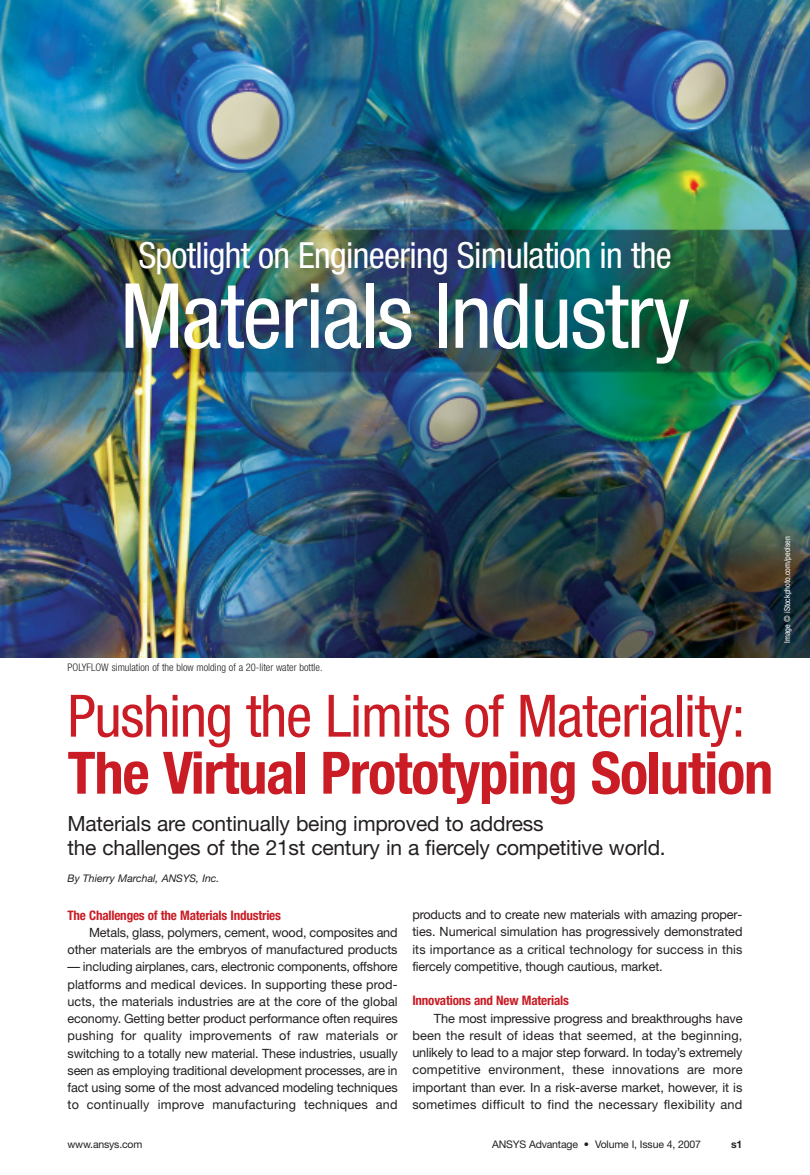
<style>
.page{position:relative;width:810px;height:1175px;background:#fff}
.page>*{position:absolute;margin:0;border:0;box-sizing:border-box;transform-origin:0 0}
.t1{font:condensed 90px "Helvetica Neue";letter-spacing:-.02em;color:#fff}
.t2{font:condensed 58.5px "Helvetica Neue";letter-spacing:-.02em;color:#c91c24}
.t3{font:700 condensed 58.5px "Helvetica Neue";letter-spacing:-.02em;color:#c91c24}
.t4{font:condensed 36px "Helvetica Neue";letter-spacing:-.02em;color:#fff}
.t5{font:21px/24px "Helvetica Neue";letter-spacing:-.01em;color:#231f20}
.t6{font:700 condensed 13.2px "Helvetica Neue";letter-spacing:-.015em;color:#c91c24}
.t7{font:12.75px/17.2px "Helvetica Neue";letter-spacing:-.005em;color:#231f20;text-align:justify}
.t8{font:300 condensed 10.5px "Helvetica Neue";color:#231f20}
.t9{font:10.5px "Helvetica Neue";letter-spacing:-.015em;color:#231f20}
.t10{font:italic 10.5px "Helvetica Neue";color:#231f20}
.t11{font:700 10.5px "Helvetica Neue";color:#231f20}
.t12{font:condensed 8.25px "Helvetica Neue";color:#fff}
</style>
<div class="page">
<img style="left:1px;top:1px;width:809px;height:656px">
<h3 class="t4" style="left:138px;top:242px;width:535px">Spotlight on Engineering Simulation in the</h3>
<h1 class="t1" style="left:120px;top:283px;width:571px">Materials Industry</h1>
<p class="t8" style="left:68px;top:663px;width:257px">POLYFLOW simulation of the blow molding of a 20-liter water bottle.</p>
<h2 class="t2" style="left:68px;top:695px;width:680px">Pushing the Limits of Materiality:</h2>
<h2 class="t3" style="left:68px;top:752px;width:707px">The Virtual Prototyping Solution</h2>
<h3 class="t5" style="left:68px;top:813px;width:600px">Materials are continually being improved to address<br>the challenges of the 21st century in a fiercely competitive world.</h3>
<p class="t10" style="left:68px;top:874px;width:154px">By Thierry Marchal, ANSYS, Inc.</p>
<p class="t6" style="left:68px;top:910px;width:215px">The Challenges of the Materials Industries</p>
<p class="t7" style="left:68px;top:925px;width:332px;text-align:right">Metals, glass, polymers, cement, wood, composites and other materials are the embryos of manufactured products</p>
<p class="t7" style="left:68px;top:959px;width:332px">— including airplanes, cars, electronic components, offshore platforms and medical devices. In supporting these prod&shy;ucts, the materials industries are at the core of the global economy. Getting better product performance often requires pushing for quality improvements of raw materials or switching to a totally new material. These industries, usually seen as employing traditional development processes, are in fact using some of the most advanced modeling techniques to continually improve manufacturing techniques and</p>
<p class="t7" style="left:412px;top:907px;width:332px">products and to create new materials with amazing proper&shy;ties. Numerical simulation has progressively demonstrated its importance as a critical technology for success in this fiercely competitive, though cautious, market.</p>
<p class="t6" style="left:412px;top:995px;width:158px">Innovations and New Materials</p>
<p class="t7" style="left:412px;top:1010px;width:332px;text-indent:22px">The most impressive progress and breakthroughs have been the result of ideas that seemed, at the beginning, unlikely to lead to a major step forward. In today’s extremely competitive environment, these innovations are more important than ever. In a risk-averse market, however, it is sometimes difficult to find the necessary flexibility and</p>
<p class="t9" style="left:68px;top:1140px;width:76px">www.ansys.com</p>
<p class="t9" style="left:492px;top:1140px;width:210px">ANSYS Advantage • Volume I, Issue 4, 2007</p>
<p class="t11" style="left:731px;top:1140px;width:13px">s1</p>
<p class="t12" style="left:784px;top:643px;width:108px;rotate:-90deg">Image © iStockphoto.com/peolsen</p>
</div>
